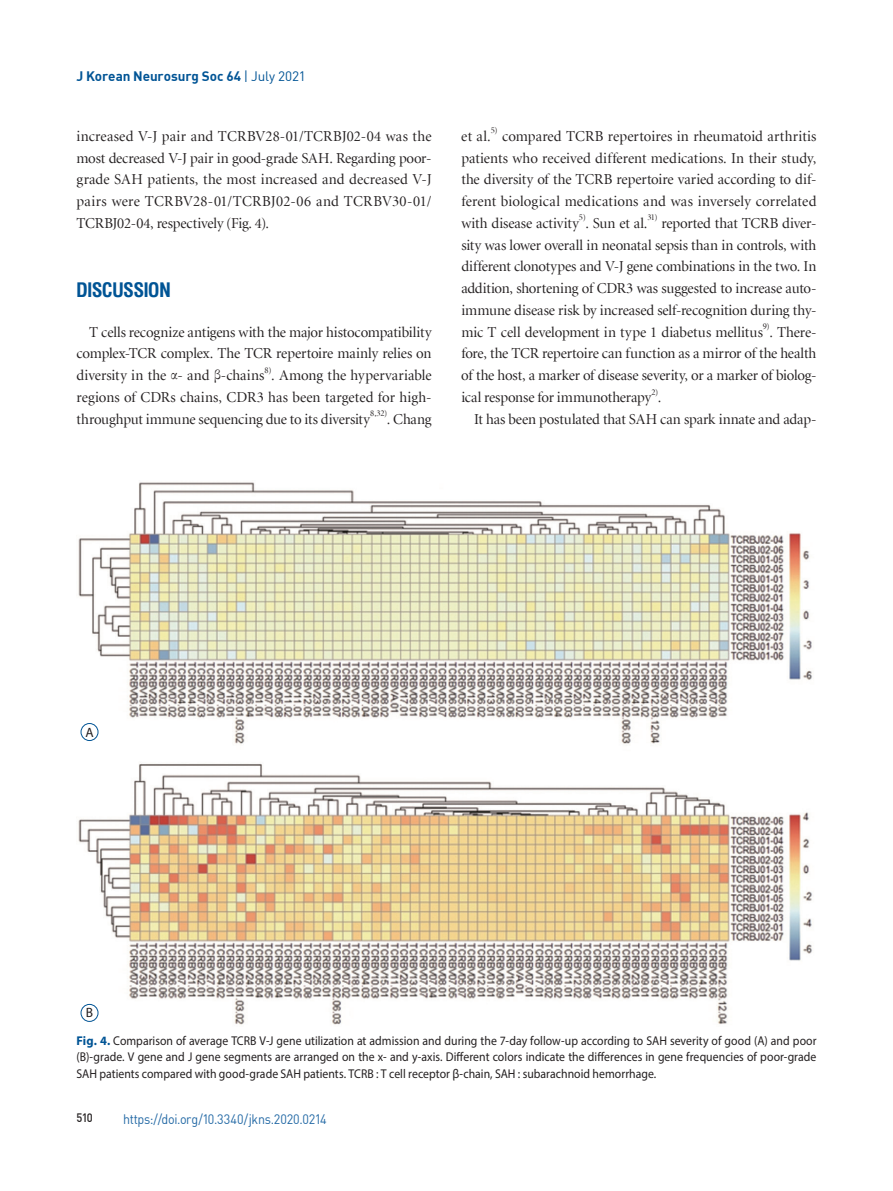
<style>
.page{position:relative;width:893px;height:1191px;background:#fff}
.page>*{position:absolute;margin:0;border:0;box-sizing:border-box;transform-origin:0 0}
.t1{font:700 condensed 19.5px "Helvetica";letter-spacing:-.045em;color:#005495}
.t2{font:15px/21.8px "Minion LT Display";letter-spacing:-.005em;color:#231f20;text-align:justify}
.t3{font:13.5px "DIN";letter-spacing:-.02em;color:#2369a5;scale:.93 1}
.t4{font:700 13.5px "DIN";letter-spacing:-.005em;color:#005495}
.t5{font:13.5px "Myriad Pro";color:#231f20}
.t6{font:12.75px/16.5px "Myriad Pro";letter-spacing:.005em;color:#231f20;text-align:justify;scale:.92 1}
.t7{font:12px "Dinmed";color:#231f20;scale:.93 1}
.t8{font:8.7px "Minion LT Display";color:#231f20}
.s1{font-weight:400}
.s2{font-family:"Garamond"}
.s3{font-weight:700;color:#005495}
</style>
<div class="page">
<img style="left:78px;top:482px;width:735px;height:543px">
<div style="left:81px;top:1004px;width:17px;height:17px;background:#fff;border-radius:50%"></div>
<div style="left:81px;top:1004px;width:17px;height:17px;border:1px solid #005495;border-radius:50%"></div>
<div style="left:81px;top:723px;width:17px;height:17px;background:#fff;border-radius:50%"></div>
<div style="left:81px;top:723px;width:17px;height:17px;border:1px solid #005495;border-radius:50%"></div>
<p class="t4" style="left:76px;top:68px;width:231px">J Korean Neurosurg Soc 64 <span class="s1">| July 2021</span></p>
<p class="t2" style="left:76px;top:126px;width:357px">increased V-J pair and TCRBV28-01/TCRBJ02-04 was the most decreased V-J pair in good-grade SAH. Regarding poor&shy;grade SAH patients, the most increased and decreased V-J pairs were TCRBV28-01/TCRBJ02-06 and TCRBV30-01/ TCRBJ02-04, respectively (Fig. 4).</p>
<h1 class="t1" style="left:76px;top:277px;width:96px">DISCUSSION</h1>
<p class="t2" style="left:76px;top:321px;width:357px;text-indent:13px">T cells recognize antigens with the major histocompatibility complex-TCR complex. The TCR repertoire mainly relies on diversity in the <span class="s2">α</span>- and <span class="s2">β</span>-chains . Among the hypervariable</p>
<p class="t8" style="left:265px;top:366px;width:8px">8)</p>
<p class="t2" style="left:76px;top:387px;width:357px">regions of CDRs chains, CDR3 has been targeted for high&shy;throughput immune sequencing due to its diversity</p>
<p class="t8" style="left:370px;top:409px;width:19px">8,32)</p>
<p class="t2" style="left:387px;top:408px;width:46px">. Chang</p>
<p class="t2" style="left:461px;top:126px;width:31px">et al.</p>
<p class="t8" style="left:491px;top:126px;width:9px">5)</p>
<p class="t2" style="left:461px;top:126px;width:357px;text-indent:41px">compared TCRB repertoires in rheumatoid arthritis patients who received different medications. In their study, the diversity of the TCRB repertoire varied according to dif&shy;ferent biological medications and was inversely correlated with disease activity . Sun et al.</p>
<p class="t8" style="left:579px;top:213px;width:8px">5)</p>
<p class="t8" style="left:647px;top:213px;width:12px">31)</p>
<p class="t2" style="left:461px;top:213px;width:357px;text-indent:200px">reported that TCRB diver&shy;sity was lower overall in neonatal sepsis than in controls, with different clonotypes and V-J gene combinations in the two. In addition, shortening of CDR3 was suggested to increase auto&shy;immune disease risk by increased self-recognition during thy&shy;mic T cell development in type 1 diabetus mellitus . There-</p>
<p class="t8" style="left:763px;top:322px;width:8px">9)</p>
<p class="t2" style="left:461px;top:343px;width:357px">fore, the TCR repertoire can function as a mirror of the health of the host, a marker of disease severity, or a marker of biolog&shy;ical response for immunotherapy .</p>
<p class="t8" style="left:651px;top:387px;width:8px">2)</p>
<p class="t2" style="left:474px;top:408px;width:344px">It has been postulated that SAH can spark innate and adap-</p>
<p class="t5" style="left:85px;top:723px;width:10px">A</p>
<p class="t5" style="left:86px;top:1004px;width:9px">B</p>
<p class="t6" style="left:77px;top:1032px;width:806px"><span class="s3">Fig. 4.</span> Comparison of average TCRB V-J gene utilization at admission and during the 7-day follow-up according to SAH severity of good (A) and poor (B)-grade. V gene and J gene segments are arranged on the x- and y-axis. Different colors indicate the differences in gene frequencies of poor-grade SAH patients compared with good-grade SAH patients. TCRB : T cell receptor β-chain, SAH : subarachnoid hemorrhage.</p>
<p class="t7" style="left:77px;top:1109px;width:19px">510</p>
<p class="t3" style="left:123px;top:1110px;width:220px">https://doi.org/10.3340/jkns.2020.0214</p>
</div>
